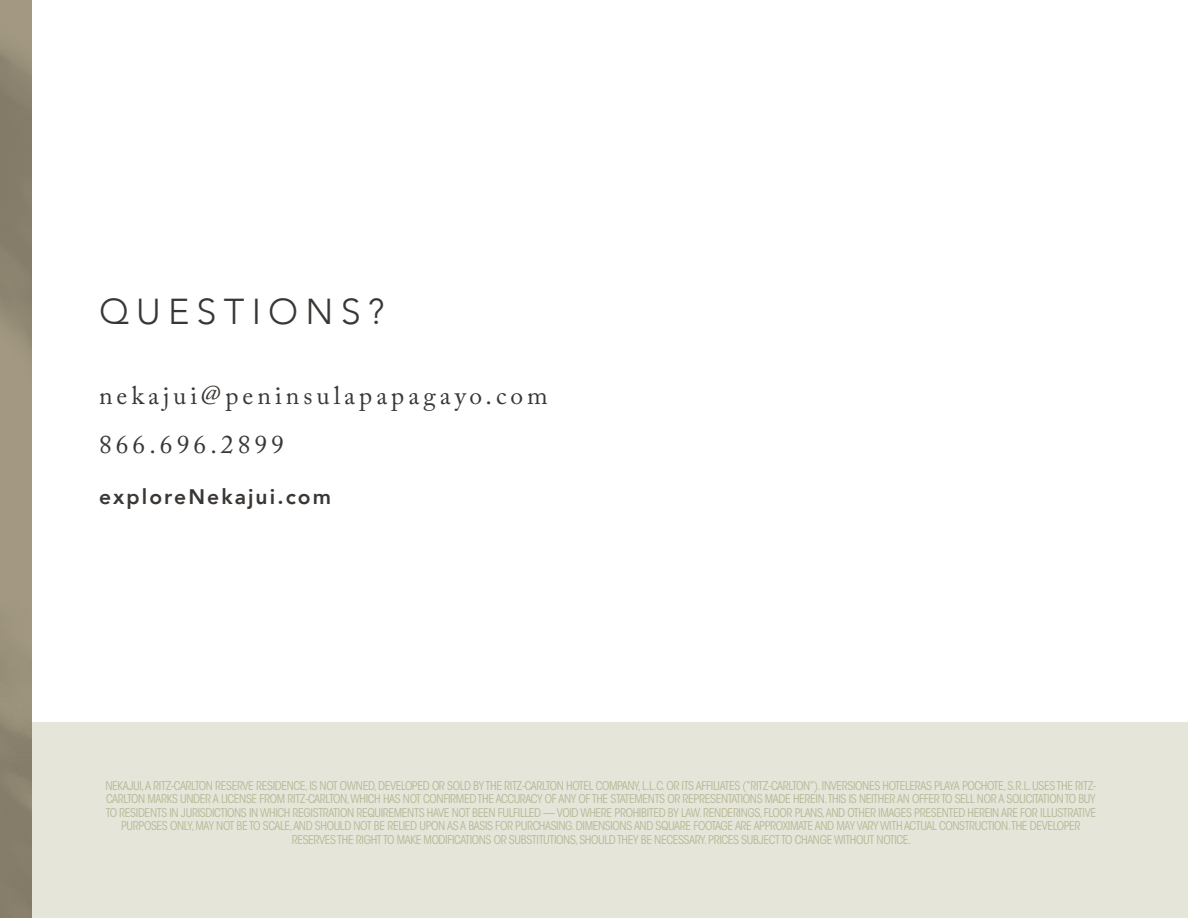
<style>
.page{position:relative;width:1188px;height:918px;background:#fff}
.page>*{position:absolute;margin:0;border:0;box-sizing:border-box;transform-origin:0 0}
.t1{font:300 36px "Avenir";letter-spacing:.2em;color:#3a3633}
.t2{font:25.5px/49.5px "Adobe Caslon Pro";letter-spacing:.16em;color:#3a3633}
.t3{font:800 21px "Avenir";letter-spacing:.1em;color:#3a3633}
.t4{font:condensed 12px/13.5px "ITC Avant Garde Std";letter-spacing:-.03em;color:#a9a881;text-align:center}
</style>
<div class="page">
<div style="left:0;top:722px;width:1188px;height:196px;background:#e5e6d9"></div>
<img style="left:0;top:0;width:32px;height:918px">
<h1 class="t1" style="left:99px;top:290px;width:287px">QUESTIONS?</h1>
<h2 class="t2" style="left:99px;top:370px;width:450px">nekajui@peninsulapapagayo.com<br>866.696.2899</h2>
<h3 class="t3" style="left:99px;top:480px;width:234px">exploreNekajui.com</h3>
<p class="t4" style="left:105px;top:779px;width:992px">NEKAJUI,A RITZ-CARLTON RESERVE RESIDENCE, IS NOT OWNED, DEVELOPED OR SOLD BY THE RITZ-CARLTON HOTEL COMPANY, L.L.C. OR ITS AFFILIATES (“RITZ-CARLTON”). INVERSIONES HOTELERAS PLAYA POCHOTE, S.R.L. USES THE RITZ-CARLTON MARKS UNDER A LICENSE FROM RITZ-CARLTON,WHICH HAS NOT CONFIRMED THE ACCURACY OF ANY OF THE STATEMENTS OR REPRESENTATIONS MADE HEREIN.THIS IS NEITHER AN OFFER TO SELL NOR A SOLICITATION TO BUY TO RESIDENTS IN JURISDICTIONS IN WHICH REGISTRATION REQUIREMENTS HAVE NOT BEEN FULFILLED — VOID WHERE PROHIBITED BY LAW. RENDERINGS, FLOOR PLANS,AND OTHER IMAGES PRESENTED HEREIN ARE FOR ILLUSTRATIVE PURPOSES ONLY, MAY NOT BE TO SCALE,AND SHOULD NOT BE RELIED UPON AS A BASIS FOR PURCHASING. DIMENSIONS AND SQUARE FOOTAGE ARE APPROXIMATE AND MAY VARY WITH ACTUAL CONSTRUCTION.THE DEVELOPER RESERVES THE RIGHT TO MAKE MODIFICATIONS OR SUBSTITUTIONS, SHOULD THEY BE NECESSARY. PRICES SUBJECT TO CHANGE WITHOUT NOTICE.</p>
</div>
